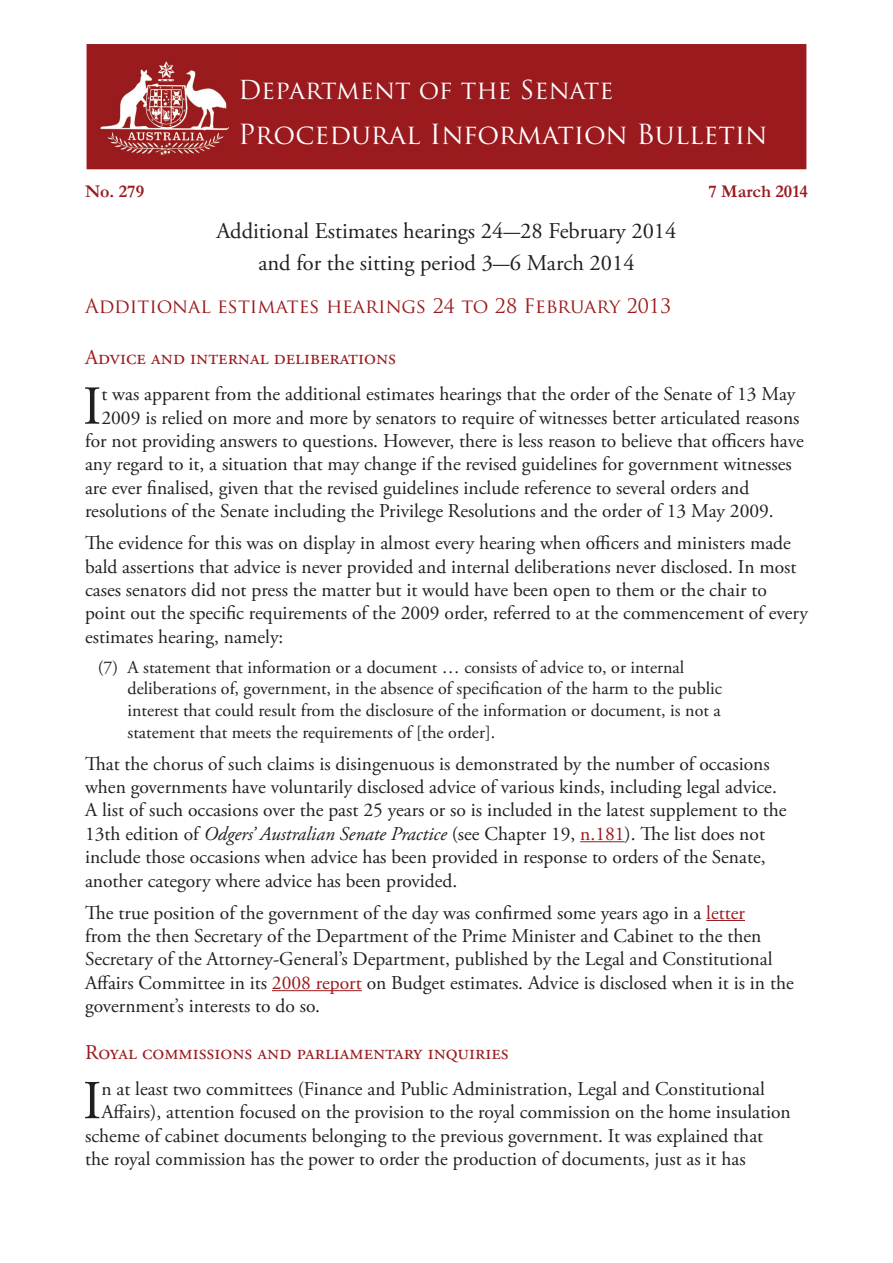
<style>
.page{position:relative;width:893px;height:1263px;background:#fff}
.page>*{position:absolute;margin:0;border:0;box-sizing:border-box;transform-origin:0 0}
.First_Paragraph{font:54.75px "Adobe Garamond Pro";color:#231f20}
.t1{font:27px "Trajan Pro";color:#fff}
.t2{font:25.5px "Trajan Pro";color:#fff}
.t3{font:22.5px "Adobe Garamond Pro";color:#231f20}
.Title_L2{font:21px "Adobe Garamond Pro";color:#9a1a1e}
.Paragraph{font:19.5px/23.4px "Adobe Garamond Pro";color:#231f20}
.First_Paragraph-2{font:19.5px "Adobe Garamond Pro";letter-spacing:-.01em;color:#231f20}
.t4{font:19.5px "Trajan Pro";color:#9a1a1e}
.t5{font:18px/21.6px "Adobe Garamond Pro";color:#231f20}
.t6{font:700 18px "Garamond";color:#9a1a1e}
.s1{font-style:italic}
.s2{color:#9a1a1e}
</style>
<div class="page">
<div style="left:85px;top:43px;width:723px;height:128px;background:#9a1a1e;border:2px solid #fff"></div>
<img style="left:100px;top:61px;width:129px;height:95px">
<hr style="left:580px;top:841px;width:45px;height:1px;background:#9a1a1e">
<hr style="left:706px;top:920px;width:39px;height:1px;background:#9a1a1e">
<hr style="left:272px;top:990px;width:90px;height:1px;background:#9a1a1e">
<p class="t6" style="left:85px;top:179px;width:61px">No. 279</p>
<p class="t2" style="left:238px;top:74px;width:377px">Department of the Senate</p>
<p class="t1" style="left:238px;top:117px;width:531px">Procedural Information Bulletin</p>
<p class="t6" style="left:708px;top:179px;width:101px">7 March 2014</p>
<p class="t3" style="left:217px;top:218px;width:461px">Additional Estimates hearings 24-28 February 2014</p>
<p class="t3" style="left:258px;top:249px;width:378px">and for the sitting period 3-6 March 2014</p>
<p class="t4" style="left:85px;top:294px;width:588px">Additional estimates hearings 24 to 28 February 2013</p>
<p class="Title_L2" style="left:85px;top:345px;width:312px">Advice and internal deliberations</p>
<p class="First_Paragraph" style="left:83px;top:373px;width:20px">I</p>
<p class="First_Paragraph-2" style="left:101px;top:382px;width:695px">t was apparent from the additional estimates hearings that the order of the Senate of 13 May</p>
<p class="First_Paragraph-2" style="left:101px;top:406px;width:700px">2009 is relied on more and more by senators to require of witnesses better articulated reasons</p>
<p class="First_Paragraph-2" style="left:85px;top:429px;width:720px">for not providing answers to questions. However, there is less reason to believe that officers have</p>
<p class="First_Paragraph-2" style="left:85px;top:453px;width:708px">any regard to it, a situation that may change if the revised guidelines for government witnesses</p>
<p class="First_Paragraph-2" style="left:85px;top:476px;width:666px">are ever finalised, given that the revised guidelines include reference to several orders and</p>
<p class="First_Paragraph-2" style="left:85px;top:499px;width:690px">resolutions of the Senate including the Privilege Resolutions and the order of 13 May 2009.</p>
<p class="Paragraph" style="left:85px;top:532px;width:724px">The evidence for this was on display in almost every hearing when officers and ministers made bald assertions that advice is never provided and internal deliberations never disclosed. In most cases senators did not press the matter but it would have been open to them or the chair to point out the specific requirements of the 2009 order, referred to at the commencement of every estimates hearing, namely:</p>
<p class="t5" style="left:128px;top:657px;width:596px;text-indent:-30px">(7) A statement that information or a document … consists of advice to, or internal deliberations of, government, in the absence of specification of the harm to the public interest that could result from the disclosure of the information or document, is not a statement that meets the requirements of [the order].</p>
<p class="Paragraph" style="left:85px;top:752px;width:703px">That the chorus of such claims is disingenuous is demonstrated by the number of occasions when governments have voluntarily disclosed advice of various kinds, including legal advice.<br>A list of such occasions over the past 25 years or so is included in the latest supplement to the 13th edition of <span class="s1">Odgers’ Australian Senate Practice</span> (see Chapter 19, <span class="s2">n.181</span>). The list does not include those occasions when advice has been provided in response to orders of the Senate, another category where advice has been provided.</p>
<p class="Paragraph" style="left:85px;top:901px;width:710px">The true position of the government of the day was confirmed some years ago in a <span class="s2">letter<br></span>from the then Secretary of the Department of the Prime Minister and Cabinet to the then Secretary of the Attorney-General’s Department, published by the Legal and Constitutional Affairs Committee in its <span class="s2">2008 report</span> on Budget estimates. Advice is disclosed when it is in the government’s interests to do so.</p>
<p class="Title_L2" style="left:85px;top:1039px;width:425px">Royal commissions and parliamentary inquiries</p>
<p class="First_Paragraph" style="left:83px;top:1068px;width:20px">I</p>
<p class="First_Paragraph-2" style="left:101px;top:1077px;width:665px">n at least two committees (Finance and Public Administration, Legal and Constitutional</p>
<p class="First_Paragraph-2" style="left:101px;top:1100px;width:691px">Affairs), attention focused on the provision to the royal commission on the home insulation</p>
<p class="First_Paragraph-2" style="left:85px;top:1124px;width:680px">scheme of cabinet documents belonging to the previous government. It was explained that</p>
<p class="First_Paragraph-2" style="left:85px;top:1147px;width:662px">the royal commission has the power to order the production of documents, just as it has</p>
</div>
